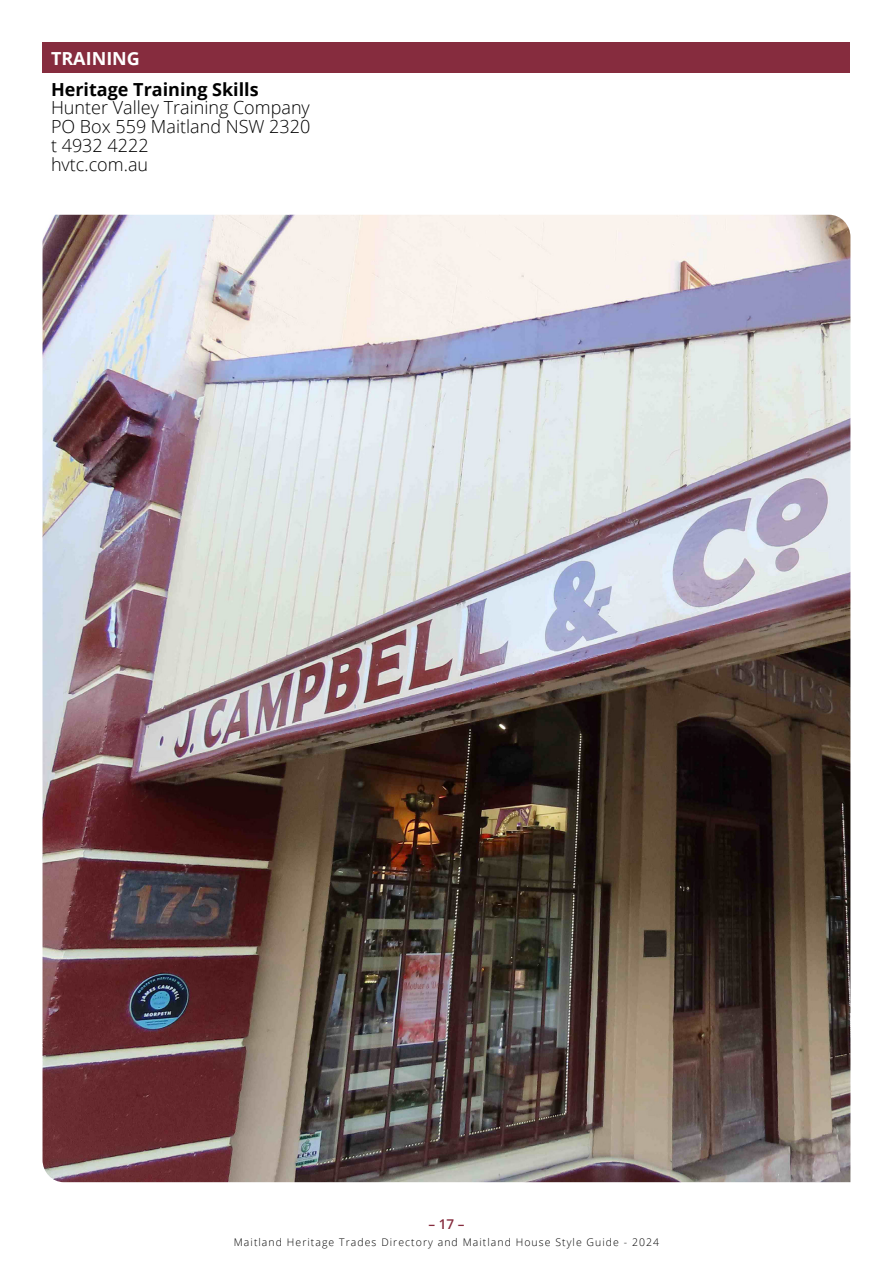
<style>
.page{position:relative;width:893px;height:1263px;background:#fff}
.page>*{position:absolute;margin:0;border:0;box-sizing:border-box;transform-origin:0 0}
.t1{font:300 18px/18.8px "Open Sans";color:#000}
.t2{font:700 18px "Open Sans";color:#000}
.t3{font:700 18px "Open Sans";color:#fff}
.t4{font:600 13.5px "Open Sans";color:#862c3e}
.t5{font:300 10.5px "Open Sans";letter-spacing:.1em;color:#000}
</style>
<div class="page">
<div style="left:43px;top:43px;width:807px;height:30px;background:#862c3e"></div>
<img style="left:43px;top:215px;width:807px;height:967px">
<p class="t3" style="left:51px;top:46px;width:90px">TRAINING</p>
<p class="t2" style="left:51px;top:76px;width:209px">Heritage Training Skills</p>
<p class="t1" style="left:51px;top:98px;width:261px">Hunter Valley Training Company<br>PO Box 559 Maitland NSW 2320 t 4932 4222<br>hvtc.com.au</p>
<p class="t4" style="left:428px;top:1215px;width:37px">– 17 –</p>
<p class="t5" style="left:234px;top:1235px;width:427px">Maitland Heritage Trades Directory and Maitland House Style Guide - 2024</p>
</div>
